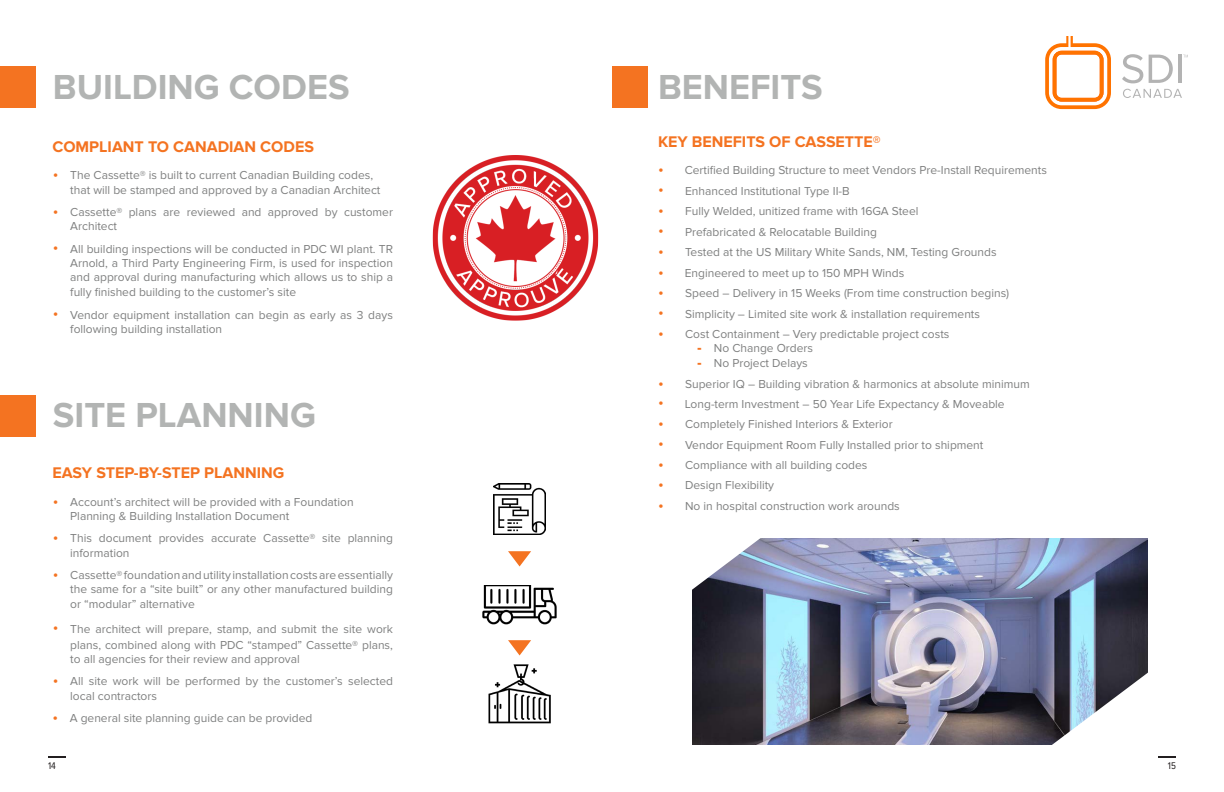
<style>
.page{position:relative;width:1224px;height:792px;background:#fff}
.page>*{position:absolute;margin:0;border:0;box-sizing:border-box;transform-origin:0 0}
.t1{font:700 36px "Proxima Nova";color:#b2b4b3}
.t2{font:700 16px "Proxima Nova";color:#f47321}
.t3{font:16px "Proxima Nova";color:#f47321}
.t4{font:12px/14.4px "Proxima Nova";color:#7f8080}
.t5{font:10px "Proxima Nova Cond";color:#231f20}
.s1{font-family:"Arial";font-weight:900;color:#f47321}
</style>
<div class="page">
<svg style="left:1045px;top:36px;width:66px;height:73px"></svg>
<svg style="left:1122px;top:54px;width:21px;height:29px"></svg>
<svg style="left:1149px;top:55px;width:24px;height:28px"></svg>
<hr style="left:1178px;top:55px;width:4px;height:28px;background:#b3b3b3">
<svg style="left:1123px;top:89px;width:59px;height:9px"></svg>
<svg style="left:48px;top:756px;width:18px;height:2px"></svg>
<svg style="left:1158px;top:756px;width:18px;height:2px"></svg>
<img style="left:692px;top:538px;width:455px;height:206px">
<div style="left:0;top:395px;width:36px;height:41px;background:#f47321"></div>
<div style="left:0;top:67px;width:36px;height:41px;background:#f47321"></div>
<div style="left:612px;top:67px;width:36px;height:41px;background:#f47321"></div>
<img style="left:432px;top:155px;width:167px;height:166px">
<img style="left:494px;top:483px;width:51px;height:52px">
<img style="left:482px;top:585px;width:75px;height:40px">
<img style="left:488px;top:664px;width:63px;height:60px">
<svg style="left:508px;top:551px;width:23px;height:16px"></svg>
<svg style="left:508px;top:640px;width:23px;height:15px"></svg>
<svg style="left:692px;top:538px;width:77px;height:58px"></svg>
<svg style="left:1047px;top:670px;width:101px;height:75px"></svg>
<p class="t1" style="left:53px;top:67px;width:298px">BUILDING CODES</p>
<p class="t2" style="left:52px;top:137px;width:263px">COMPLIANT TO CANADIAN CODES</p>
<p class="t3" style="left:53px;top:165px;width:7px">•</p>
<p class="t4" style="left:70px;top:168px;width:312px">The Cassette® is built to current Canadian Building codes, that will be stamped and approved by a Canadian Architect</p>
<p class="t3" style="left:53px;top:201px;width:7px">•</p>
<p class="t4" style="left:70px;top:205px;width:324px">Cassette® plans are reviewed and approved by customer<br>Architect</p>
<p class="t3" style="left:53px;top:238px;width:7px">•</p>
<p class="t4" style="left:70px;top:242px;width:324px;text-align:justify">All building inspections will be conducted in PDC WI plant. TR Arnold, a Third Party Engineering Firm, is used for inspection and approval during manufacturing which allows us to ship a fully finished building to the customer’s site</p>
<p class="t3" style="left:53px;top:304px;width:7px">•</p>
<p class="t4" style="left:70px;top:308px;width:324px">Vendor equipment installation can begin as early as 3 days following building installation</p>
<p class="t1" style="left:53px;top:395px;width:265px">SITE PLANNING</p>
<p class="t2" style="left:52px;top:464px;width:233px">EASY STEP-BY-STEP PLANNING</p>
<p class="t3" style="left:53px;top:491px;width:7px">•</p>
<p class="t4" style="left:70px;top:495px;width:285px">Account’s architect will be provided with a Foundation<br>Planning &amp; Building Installation Document</p>
<p class="t3" style="left:53px;top:527px;width:7px">•</p>
<p class="t4" style="left:70px;top:531px;width:324px">This document provides accurate Cassette® site planning information</p>
<p class="t3" style="left:53px;top:564px;width:7px">•</p>
<p class="t4" style="left:70px;top:568px;width:324px;text-align:justify">Cassette® foundation and utility installation costs are essentially the same for a “site built” or any other manufactured building or “modular” alternative</p>
<p class="t3" style="left:53px;top:618px;width:7px">•</p>
<p class="t4" style="left:70px;top:621px;width:324px;line-height:16px">The architect will prepare, stamp, and submit the site work plans, combined along with PDC “stamped” Cassette® plans,</p>
<p class="t4" style="left:70px;top:652px;width:231px">to all agencies for their review and approval</p>
<p class="t3" style="left:53px;top:670px;width:7px">•</p>
<p class="t4" style="left:70px;top:674px;width:324px">All site work will be performed by the customer’s selected local contractors</p>
<p class="t3" style="left:52px;top:707px;width:7px">•</p>
<p class="t4" style="left:70px;top:711px;width:244px">A general site planning guide can be provided</p>
<p class="t1" style="left:658px;top:67px;width:166px">BENEFITS</p>
<p class="t2" style="left:658px;top:132px;width:224px">KEY BENEFITS OF CASSETTE®</p>
<p class="t3" style="left:658px;top:160px;width:7px">•</p>
<p class="t4" style="left:685px;top:163px;width:364px">Certified Building Structure to meet Vendors Pre-Install Requirements</p>
<p class="t3" style="left:658px;top:180px;width:7px">•</p>
<p class="t4" style="left:685px;top:184px;width:166px">Enhanced Institutional Type II-B</p>
<p class="t3" style="left:658px;top:200px;width:7px">•</p>
<p class="t4" style="left:685px;top:204px;width:235px">Fully Welded, unitized frame with 16GA Steel</p>
<p class="t3" style="left:658px;top:221px;width:7px">•</p>
<p class="t4" style="left:685px;top:225px;width:193px">Prefabricated &amp; Relocatable Building</p>
<p class="t3" style="left:658px;top:241px;width:7px">•</p>
<p class="t4" style="left:685px;top:245px;width:313px">Tested at the US Military White Sands, NM, Testing Grounds</p>
<p class="t3" style="left:658px;top:262px;width:7px">•</p>
<p class="t4" style="left:685px;top:266px;width:221px">Engineered to meet up to 150 MPH Winds</p>
<p class="t3" style="left:658px;top:282px;width:7px">•</p>
<p class="t4" style="left:685px;top:286px;width:326px">Speed – Delivery in 15 Weeks (From time construction begins)</p>
<p class="t3" style="left:658px;top:303px;width:7px">•</p>
<p class="t4" style="left:685px;top:307px;width:296px">Simplicity – Limited site work &amp; installation requirements</p>
<p class="t3" style="left:658px;top:323px;width:7px">•</p>
<p class="t4" style="left:685px;top:327px;width:266px">Cost Containment – Very predictable project costs</p>
<p class="t4" style="left:698px;top:341px;width:117px"><span class="s1">-</span> No Change Orders</p>
<p class="t4" style="left:698px;top:356px;width:112px"><span class="s1">-</span> No Project Delays</p>
<p class="t3" style="left:658px;top:373px;width:7px">•</p>
<p class="t4" style="left:685px;top:377px;width:346px">Superior IQ – Building vibration &amp; harmonics at absolute minimum</p>
<p class="t3" style="left:658px;top:393px;width:7px">•</p>
<p class="t4" style="left:685px;top:397px;width:321px">Long-term Investment – 50 Year Life Expectancy &amp; Moveable</p>
<p class="t3" style="left:658px;top:413px;width:7px">•</p>
<p class="t4" style="left:685px;top:417px;width:209px">Completely Finished Interiors &amp; Exterior</p>
<p class="t3" style="left:658px;top:434px;width:7px">•</p>
<p class="t4" style="left:685px;top:438px;width:300px">Vendor Equipment Room Fully Installed prior to shipment</p>
<p class="t3" style="left:658px;top:454px;width:7px">•</p>
<p class="t4" style="left:685px;top:458px;width:184px">Compliance with all building codes</p>
<p class="t3" style="left:658px;top:475px;width:7px">•</p>
<p class="t4" style="left:685px;top:478px;width:91px">Design Flexibility</p>
<p class="t3" style="left:658px;top:495px;width:7px">•</p>
<p class="t4" style="left:685px;top:499px;width:216px">No in hospital construction work arounds</p>
<p class="t5" style="left:48px;top:760px;width:9px">14</p>
<p class="t5" style="left:1168px;top:760px;width:10px">15</p>
</div>
